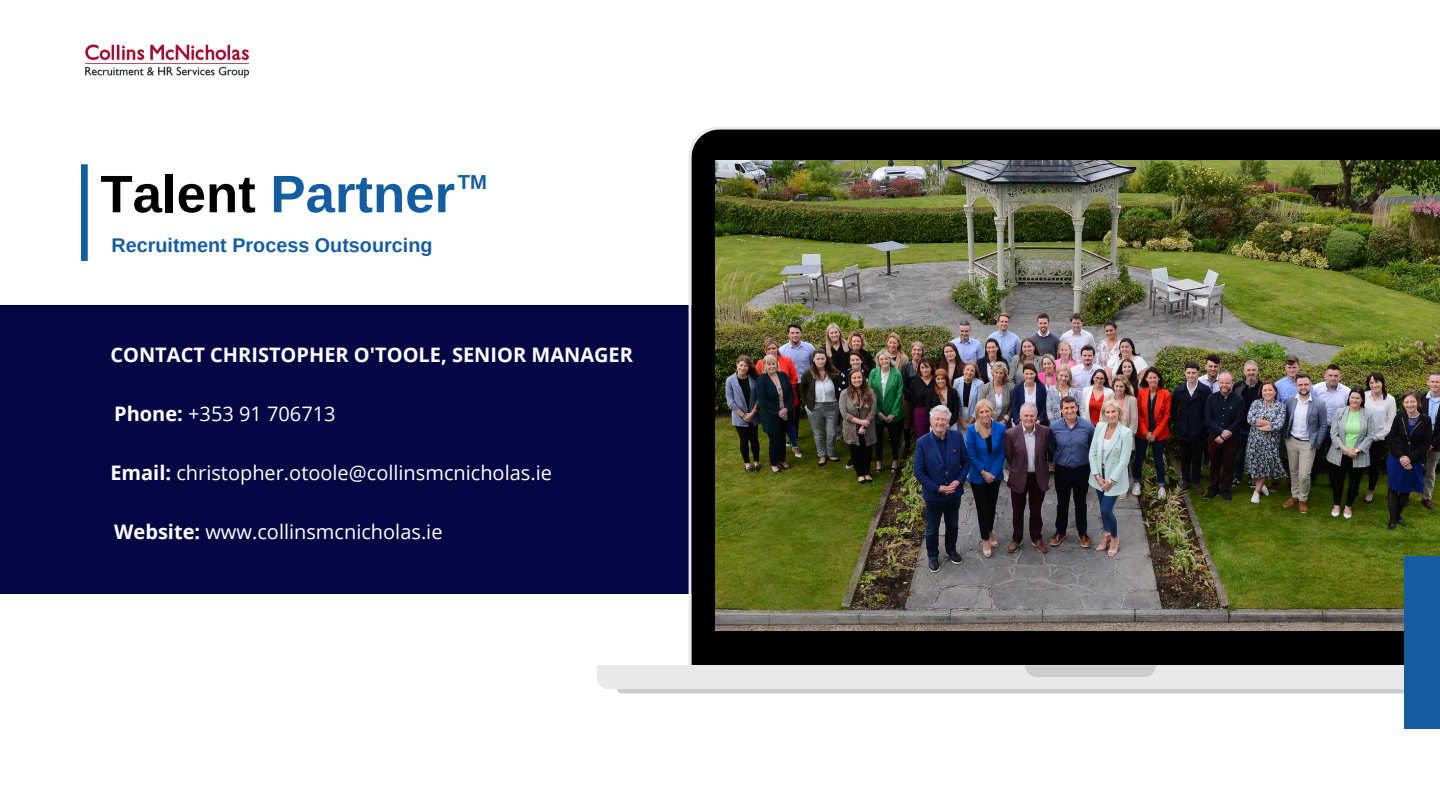
<style>
.page{position:relative;width:1440px;height:810px;background:#fff}
.page>*{position:absolute;margin:0;border:0;box-sizing:border-box;transform-origin:0 0}
.t1{font:700 52.7px "Arimo";color:#145da0}
.t2{font:700 20.2px "Arimo";color:#145da0}
.t3{font:20px "Open Sans";color:#fff}
.t4{font:700 20px "Open Sans";color:#fff}
.t5{font:700 19.8px "Arimo";color:#145da0}
.s1{color:#000}
.s2{font-weight:700}
</style>
<div class="page">
<img style="left:85px;top:44px;width:165px;height:35px">
<div style="left:81px;top:164px;width:7px;height:97px;background:#145da0"></div>
<div style="left:0;top:305px;width:720px;height:288px;background:#050644"></div>
<svg style="left:597px;top:127px;width:843px;height:562px"></svg>
<div style="left:1025px;top:665px;width:131px;height:12px;background:#ccc"></div>
<hr style="left:617px;top:689px;width:787px;height:4px;background:#ccc">
<img style="left:716px;top:161px;width:724px;height:469px">
<div style="left:1404px;top:556px;width:36px;height:173px;background:#145da0"></div>
<p class="t1" style="left:100px;top:165px;width:356px"><span class="s1">Talent</span> Partner</p>
<p class="t2" style="left:458px;top:171px;width:31px">TM</p>
<p class="t5" style="left:111px;top:234px;width:323px">Recruitment Process Outsourcing</p>
<p class="t4" style="left:110px;top:341px;width:524px">CONTACT CHRISTOPHER O'TOOLE, SENIOR MANAGER</p>
<p class="t3" style="left:114px;top:400px;width:223px"><span class="s2">Phone:</span> +353 91 706713</p>
<p class="t3" style="left:110px;top:459px;width:443px"><span class="s2">Email:</span> christopher.otoole@collinsmcnicholas.ie</p>
<p class="t3" style="left:114px;top:518px;width:330px"><span class="s2">Website:</span> www.collinsmcnicholas.ie</p>
</div>
